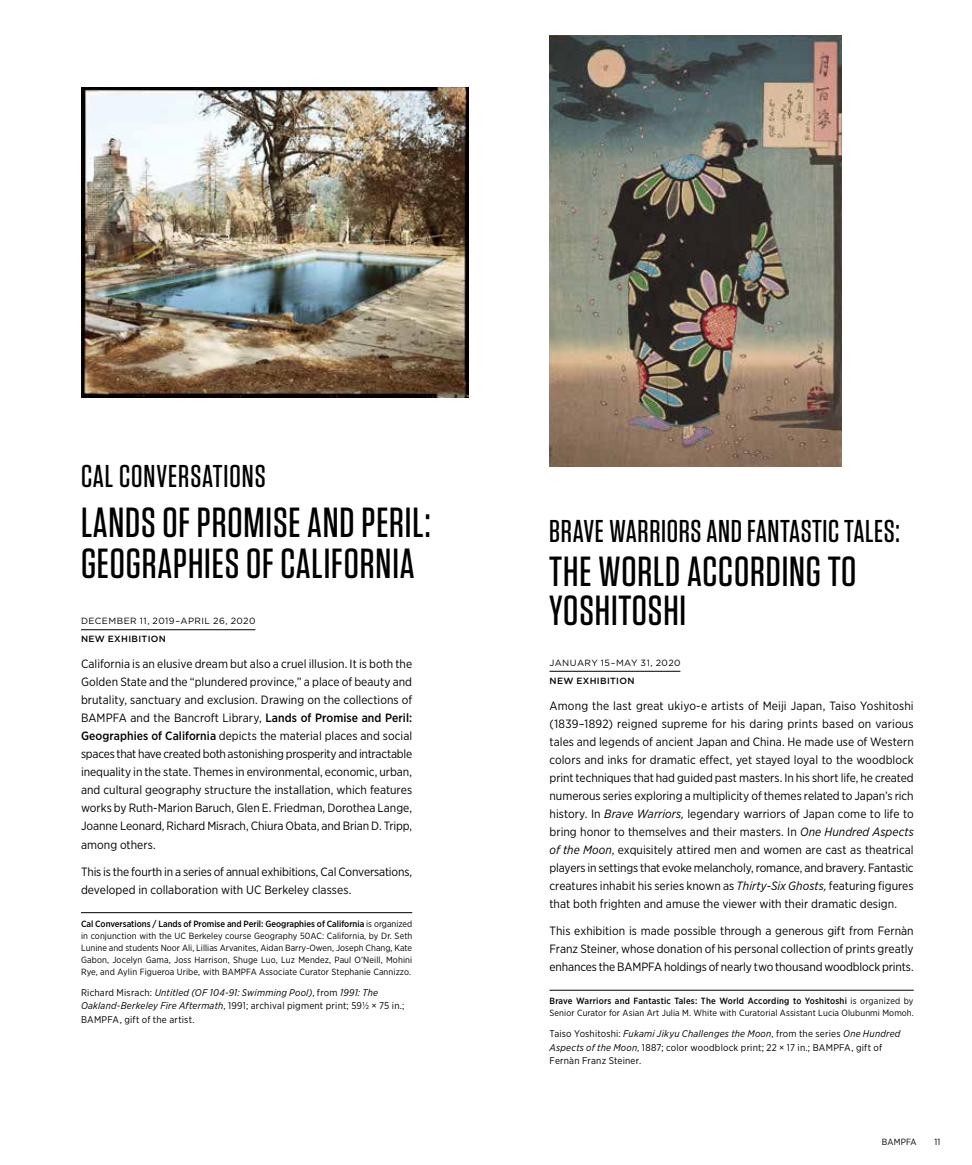
<style>
.page{position:relative;width:972px;height:1165px;background:#fff}
.page>*{position:absolute;margin:0;border:0;box-sizing:border-box;transform-origin:0 0}
.t1{font:500 42px/41.4px "Tungsten";letter-spacing:.02em;color:#000001}
.t2{font:500 31.5px "Tungsten";letter-spacing:.02em;color:#000001}
.t3{font:12px/18px "Gotham Narrow";letter-spacing:-.01em;color:#000001;text-align:justify}
.t4{font:9.75px/13.5px "Gotham Narrow";letter-spacing:.02em;color:#000001}
.t5{font:9px/12px "Gotham Narrow";letter-spacing:.01em;color:#000001}
.t6{font:9px "Gotham";letter-spacing:.05em;color:#000001}
.t7{font:500 9px "Gotham";letter-spacing:.045em;color:#000001}
.s1{font-weight:500}
.s2{font-style:italic}
</style>
<div class="page">
<hr style="left:550px;top:670px;width:130px;height:1px;background:#000001">
<hr style="left:550px;top:989px;width:364px;height:1px;background:#000001">
<img style="left:81px;top:88px;width:388px;height:309px">
<hr style="left:81px;top:629px;width:174px;height:1px;background:#000001">
<hr style="left:81px;top:912px;width:331px;height:1px;background:#000001">
<img style="left:550px;top:36px;width:291px;height:430px">
<h2 class="t2" style="left:81px;top:459px;width:186px">CAL CONVERSATIONS</h2>
<h1 class="t1" style="left:81px;top:502px;width:351px">LANDS OF PROMISE AND PERIL:<br>GEOGRAPHIES OF CALIFORNIA</h1>
<p class="t6" style="left:81px;top:615px;width:176px">DECEMBER 11, 2019–APRIL 26, 2020</p>
<p class="t7" style="left:81px;top:633px;width:87px">NEW EXHIBITION</p>
<p class="t3" style="left:81px;top:654px;width:333px">California is an elusive dream but also a cruel illusion. It is both the Golden State and the “plundered province,” a place of beauty and brutality, sanctuary and exclusion. Drawing on the collections of BAMPFA and the Bancroft Library, <span class="s1">Lands of Promise and Peril:<br>Geographies of California</span> depicts the material places and social spaces that have created both astonishing prosperity and intractable inequality in the state. Themes in environmental, economic, urban, and cultural geography structure the installation, which features works by Ruth-Marion Baruch, Glen E. Friedman, Dorothea Lange, Joanne Leonard, Richard Misrach, Chiura Obata, and Brian D. Tripp, among others.</p>
<p class="t3" style="left:81px;top:861px;width:333px">This is the fourth in a series of annual exhibitions, Cal Conversations, developed in collaboration with UC Berkeley classes.</p>
<p class="t5" style="left:81px;top:917px;width:333px;text-align:justify"><span class="s1">Cal Conversations / Lands of Promise and Peril: Geographies of California</span> is organized in conjunction with the UC Berkeley course Geography 50AC: California, by Dr. Seth Lunine and students Noor Ali, Lillias Arvanites, Aidan Barry-Owen, Joseph Chang, Kate Gabon, Jocelyn Gama, Joss Harrison, Shuge Luo, Luz Mendez, Paul O’Neill, Mohini Rye, and Aylin Figueroa Uribe, with BAMPFA Associate Curator Stephanie Cannizzo.</p>
<p class="t4" style="left:81px;top:985px;width:325px">Richard Misrach: <span class="s2">Untitled (OF 104-91: Swimming Pool)</span>, from <span class="s2">1991: The<br>Oakland-Berkeley Fire Aftermath</span>, 1991; archival pigment print; 591/2 × 75 in.;<br>BAMPFA, gift of the artist.</p>
<h2 class="t2" style="left:549px;top:514px;width:352px">BRAVE WARRIORS AND FANTASTIC TALES:</h2>
<h1 class="t1" style="left:549px;top:553px;width:309px;line-height:38.4px">THE WORLD ACCORDING TO<br>YOSHITOSHI</h1>
<p class="t6" style="left:550px;top:656px;width:133px">JANUARY 15–MAY 31, 2020</p>
<p class="t7" style="left:550px;top:674px;width:87px">NEW EXHIBITION</p>
<p class="t3" style="left:550px;top:696px;width:366px">Among the last great ukiyo-e artists of Meiji Japan, Taiso Yoshitoshi (1839–1892) reigned supreme for his daring prints based on various tales and legends of ancient Japan and China. He made use of Western colors and inks for dramatic effect, yet stayed loyal to the woodblock print techniques that had guided past masters. In his short life, he created numerous series exploring a multiplicity of themes related to Japan’s rich history. In <span class="s2">Brave Warriors,</span> legendary warriors of Japan come to life to bring honor to themselves and their masters. In <span class="s2">One Hundred Aspects of the Moon</span>, exquisitely attired men and women are cast as theatrical players in settings that evoke melancholy, romance, and bravery. Fantastic creatures inhabit his series known as <span class="s2">Thirty-Six Ghosts,</span> featuring figures that both frighten and amuse the viewer with their dramatic design.</p>
<p class="t3" style="left:550px;top:921px;width:366px">This exhibition is made possible through a generous gift from Fernàn Franz Steiner, whose donation of his personal collection of prints greatly enhances the BAMPFA holdings of nearly two thousand woodblock prints.</p>
<p class="t5" style="left:550px;top:994px;width:366px"><span class="s1">Brave Warriors and Fantastic Tales: The World According to Yoshitoshi</span> is organized by<br>Senior Curator for Asian Art Julia M. White with Curatorial Assistant Lucia Olubunmi Momoh.</p>
<p class="t4" style="left:550px;top:1026px;width:352px">Taiso Yoshitoshi: <span class="s2">Fukami Jikyu Challenges the Moon</span>, from the series <span class="s2">One Hundred<br>Aspects of the Moon</span>, 1887; color woodblock print; 22 × 17 in.; BAMPFA, gift of<br>Fernàn Franz Steiner.</p>
<p class="t5" style="left:882px;top:1135px;width:36px">BAMPFA</p>
<p class="t5" style="left:934px;top:1135px;width:7px">11</p>
</div>
